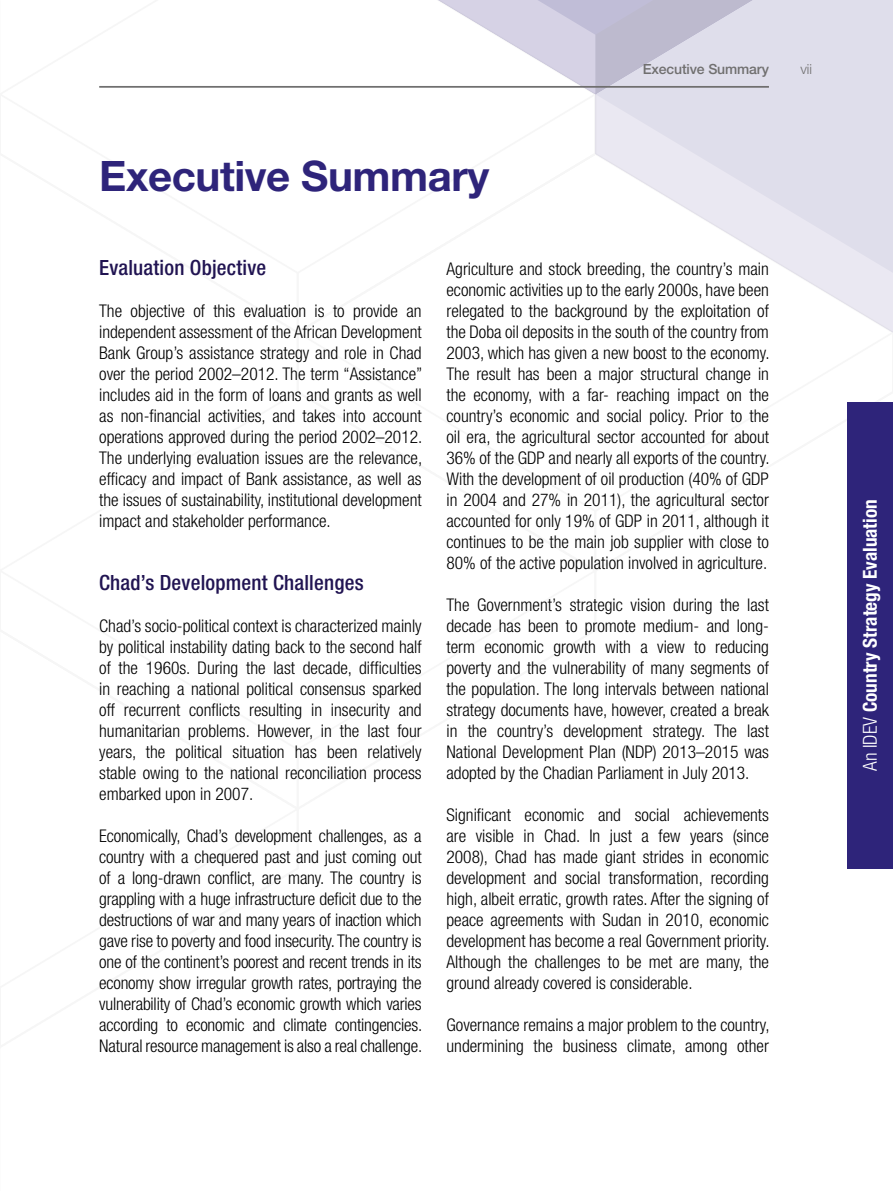
<style>
.page{position:relative;width:893px;height:1191px;background:#fff}
.page>*{position:absolute;margin:0;border:0;box-sizing:border-box;transform-origin:0 0}
.t1{font:700 42px "Helvetica Neue LT Std";letter-spacing:-.01em;color:#2e247a}
.t2{font:500 condensed 21px "Helvetica Neue LT Std";letter-spacing:.01em;color:#211452}
.t3{font:700 condensed 19.25px "Helvetica Neue LT Std";color:#fff}
.t4{font:300 condensed 17.5px/21px "Helvetica Neue LT Std";color:#000;text-align:justify}
.t5{font:500 14px "Helvetica Neue LT Std";letter-spacing:-.01em;color:#706f6f}
.t6{font:300 14px "Helvetica Neue LT Std";color:#706f6f}
.s1{font-weight:300}
</style>
<div class="page">
<svg style="left:438px;top:0;width:455px;height:332px"></svg>
<hr style="left:99px;top:86px;width:670px;height:2px;background:#706f6f">
<div style="left:847px;top:402px;width:46px;height:466px;background:#2e247a"></div>
<h1 class="t1" style="left:99px;top:150px;width:391px">Executive Summary</h1>
<p class="t5" style="left:643px;top:61px;width:128px">Executive Summary</p>
<p class="t6" style="left:800px;top:61px;width:13px">vii</p>
<p class="t2" style="left:99px;top:255px;width:169px">Evaluation Objective</p>
<p class="t4" style="left:99px;top:300px;width:325px">The objective of this evaluation is to provide an independent assessment of the African Development Bank Group’s assistance strategy and role in Chad over the period 2002–2012. The term “Assistance” includes aid in the form of loans and grants as well as non-financial activities, and takes into account operations approved during the period 2002–2012.<br>The underlying evaluation issues are the relevance, efficacy and impact of Bank assistance, as well as the issues of sustainability, institutional development impact and stakeholder performance.</p>
<p class="t2" style="left:99px;top:570px;width:266px">Chad’s Development Challenges</p>
<p class="t4" style="left:99px;top:615px;width:324px">Chad’s socio-political context is characterized mainly by political instability dating back to the second half of the 1960s. During the last decade, difficulties in reaching a national political consensus sparked off recurrent conflicts resulting in insecurity and humanitarian problems. However, in the last four years, the political situation has been relatively stable owing to the national reconciliation process embarked upon in 2007.</p>
<p class="t4" style="left:99px;top:825px;width:325px">Economically, Chad’s development challenges, as a country with a chequered past and just coming out of a long-drawn conflict, are many. The country is grappling with a huge infrastructure deficit due to the destructions of war and many years of inaction which gave rise to poverty and food insecurity. The country is one of the continent’s poorest and recent trends in its economy show irregular growth rates, portraying the vulnerability of Chad’s economic growth which varies according to economic and climate contingencies.<br>Natural resource management is also a real challenge.</p>
<p class="t4" style="left:446px;top:258px;width:325px">Agriculture and stock breeding, the country’s main economic activities up to the early 2000s, have been relegated to the background by the exploitation of the Doba oil deposits in the south of the country from 2003, which has given a new boost to the economy.<br>The result has been a major structural change in the economy, with a far- reaching impact on the country’s economic and social policy. Prior to the oil era, the agricultural sector accounted for about 36% of the GDP and nearly all exports of the country.<br>With the development of oil production (40% of GDP in 2004 and 27% in 2011), the agricultural sector accounted for only 19% of GDP in 2011, although it continues to be the main job supplier with close to 80% of the active population involved in agriculture.</p>
<p class="t4" style="left:446px;top:594px;width:324px">The Government’s strategic vision during the last decade has been to promote medium- and long&shy;term economic growth with a view to reducing poverty and the vulnerability of many segments of the population. The long intervals between national strategy documents have, however, created a break in the country’s development strategy. The last National Development Plan (NDP) 2013–2015 was adopted by the Chadian Parliament in July 2013.</p>
<p class="t4" style="left:446px;top:804px;width:325px">Significant economic and social achievements are visible in Chad. In just a few years (since 2008), Chad has made giant strides in economic development and social transformation, recording high, albeit erratic, growth rates. After the signing of peace agreements with Sudan in 2010, economic development has become a real Government priority.<br>Although the challenges to be met are many, the ground already covered is considerable.</p>
<p class="t4" style="left:446px;top:1014px;width:325px">Governance remains a major problem to the country, undermining the business climate, among other</p>
<p class="t3" style="left:858px;top:771px;width:273px;rotate:-90deg"><span class="s1">An IDEV</span> Country Strategy Evaluation</p>
</div>
